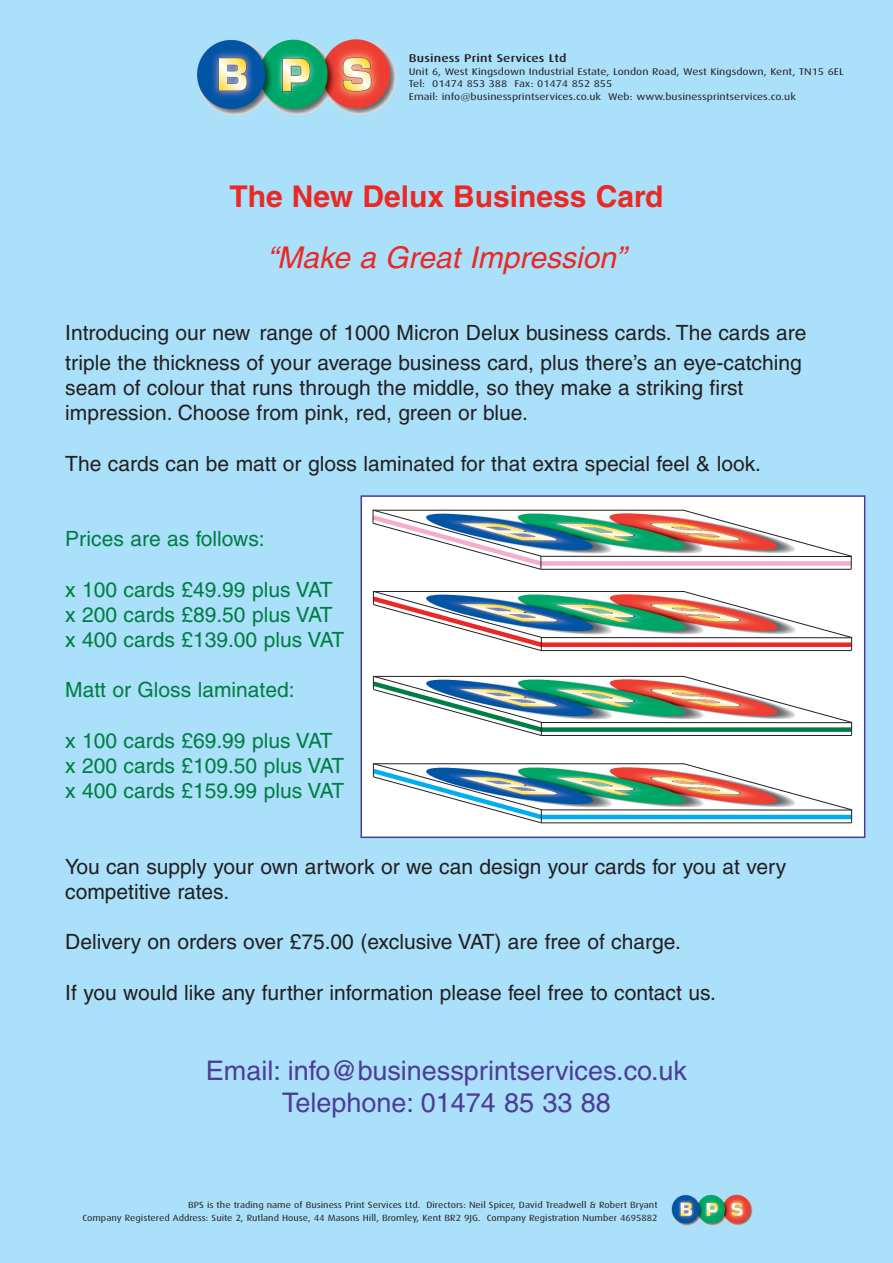
<style>
.page{position:relative;width:893px;height:1263px;background:#aae0f9}
.page>*{position:absolute;margin:0;border:0;box-sizing:border-box;transform-origin:0 0}
.t1{font:700 30px "Helvetica";color:#ea2924}
.t2{font:italic 30px "Helvetica";color:#ea2924}
.t3{font:27px/32.4px "Helvetica";color:#4d3c98;text-align:center}
.t4{font:21px/25.2px "Helvetica";color:#231f20}
.t5{font:21px/25.2px "Helvetica";color:#007d43}
.t6{font:500 11.25px "Dax";letter-spacing:.01em;color:#231f20;scale:1.2 1}
.t7{font:9.75px/12.8px "Dax";color:#231f20;scale:1.2 1}
.t8{font:9px/13.5px "Dax";color:#231f20;text-align:right;scale:1.13 1}
</style>
<div class="page">
<div style="left:362px;top:497px;width:502px;height:339px;background:#fff"></div>
<div style="left:361px;top:495px;width:504px;height:343px;border:2px solid #4d3c98"></div>
<img style="left:197px;top:39px;width:199px;height:76px">
<img style="left:671px;top:1194px;width:82px;height:32px">
<img style="left:547px;top:513px;width:135px;height:41px">
<hr style="left:373px;top:510px;width:311px;height:1px;background:#231f20">
<hr style="left:541px;top:556px;width:311px;height:1px;background:#231f20">
<div style="left:541px;top:561px;width:310px;height:5px;background:#f5adce"></div>
<hr style="left:541px;top:569px;width:310px;height:1px;background:#231f20">
<img style="left:547px;top:594px;width:136px;height:41px">
<hr style="left:373px;top:591px;width:311px;height:1px;background:#231f20">
<hr style="left:542px;top:637px;width:310px;height:1px;background:#231f20">
<div style="left:541px;top:642px;width:310px;height:5px;background:#ea2924"></div>
<hr style="left:541px;top:650px;width:311px;height:1px;background:#231f20">
<img style="left:547px;top:767px;width:136px;height:41px">
<hr style="left:373px;top:763px;width:311px;height:1px;background:#231f20">
<hr style="left:542px;top:809px;width:310px;height:1px;background:#231f20">
<hr style="left:541px;top:815px;width:310px;height:4px;background:#00aeef">
<hr style="left:541px;top:822px;width:311px;height:1px;background:#231f20">
<img style="left:547px;top:679px;width:136px;height:41px">
<hr style="left:373px;top:676px;width:311px;height:1px;background:#231f20">
<hr style="left:542px;top:722px;width:310px;height:1px;background:#231f20">
<div style="left:541px;top:727px;width:310px;height:5px;background:#007d43"></div>
<hr style="left:541px;top:735px;width:311px;height:1px;background:#231f20">
<svg style="left:372px;top:509px;width:175px;height:61px"></svg>
<svg style="left:682px;top:509px;width:170px;height:60px"></svg>
<svg style="left:372px;top:591px;width:175px;height:61px"></svg>
<svg style="left:683px;top:591px;width:170px;height:59px"></svg>
<svg style="left:372px;top:675px;width:175px;height:61px"></svg>
<svg style="left:683px;top:675px;width:170px;height:60px"></svg>
<svg style="left:372px;top:763px;width:175px;height:61px"></svg>
<svg style="left:683px;top:763px;width:170px;height:59px"></svg>
<p class="t6" style="left:409px;top:53px;width:133px">Business Print Services Ltd</p>
<p class="t7" style="left:409px;top:65px;width:364px">Unit 6, West Kingsdown Industrial Estate, London Road, West Kingsdown, Kent, TN15 6EL<br>Tel: 01474 853 388 Fax: 01474 852 855<br>Email: info@businessprintservices.co.uk Web: www.businessprintservices.co.uk</p>
<h1 class="t1" style="left:229px;top:186px;width:435px">The New Delux Business Card</h1>
<h1 class="t2" style="left:267px;top:247px;width:360px">“Make a Great Impression”</h1>
<p class="t4" style="left:65px;top:320px;width:743px;line-height:29.5px">Introducing our new range of 1000 Micron Delux business cards. The cards are triple the thickness of your average business card, plus there’s an eye-catching</p>
<p class="t4" style="left:65px;top:377px;width:680px">seam of colour that runs through the middle, so they make a striking first impression. Choose from pink, red, green or blue.</p>
<p class="t4" style="left:65px;top:453px;width:697px">The cards can be matt or gloss laminated for that extra special feel &amp; look.</p>
<p class="t5" style="left:65px;top:528px;width:201px">Prices are as follows:</p>
<p class="t5" style="left:65px;top:579px;width:280px">x 100 cards £49.99 plus VAT x 200 cards £89.50 plus VAT x 400 cards £139.00 plus VAT</p>
<p class="t5" style="left:65px;top:679px;width:231px">Matt or Gloss laminated:</p>
<p class="t5" style="left:65px;top:730px;width:280px">x 100 cards £69.99 plus VAT x 200 cards £109.50 plus VAT x 400 cards £159.99 plus VAT</p>
<p class="t4" style="left:65px;top:856px;width:722px">You can supply your own artwork or we can design your cards for you at very competitive rates.</p>
<p class="t4" style="left:65px;top:931px;width:617px">Delivery on orders over £75.00 (exclusive VAT) are free of charge.</p>
<p class="t4" style="left:65px;top:982px;width:652px">If you would like any further information please feel free to contact us.</p>
<p class="t3" style="left:206px;top:1057px;width:483px">Email: info@businessprintservices.co.uk<br>Telephone: 01474 85 33 88</p>
<p class="t8" style="left:82px;top:1198px;width:510px">BPS is the trading name of Business Print Services Ltd. Directors: Neil Spicer, David Treadwell &amp; Robert Bryant<br>Company Registered Address: Suite 2, Rutland House, 44 Masons Hill, Bromley, Kent BR2 9JG. Company Registration Number 4695882</p>
</div>
